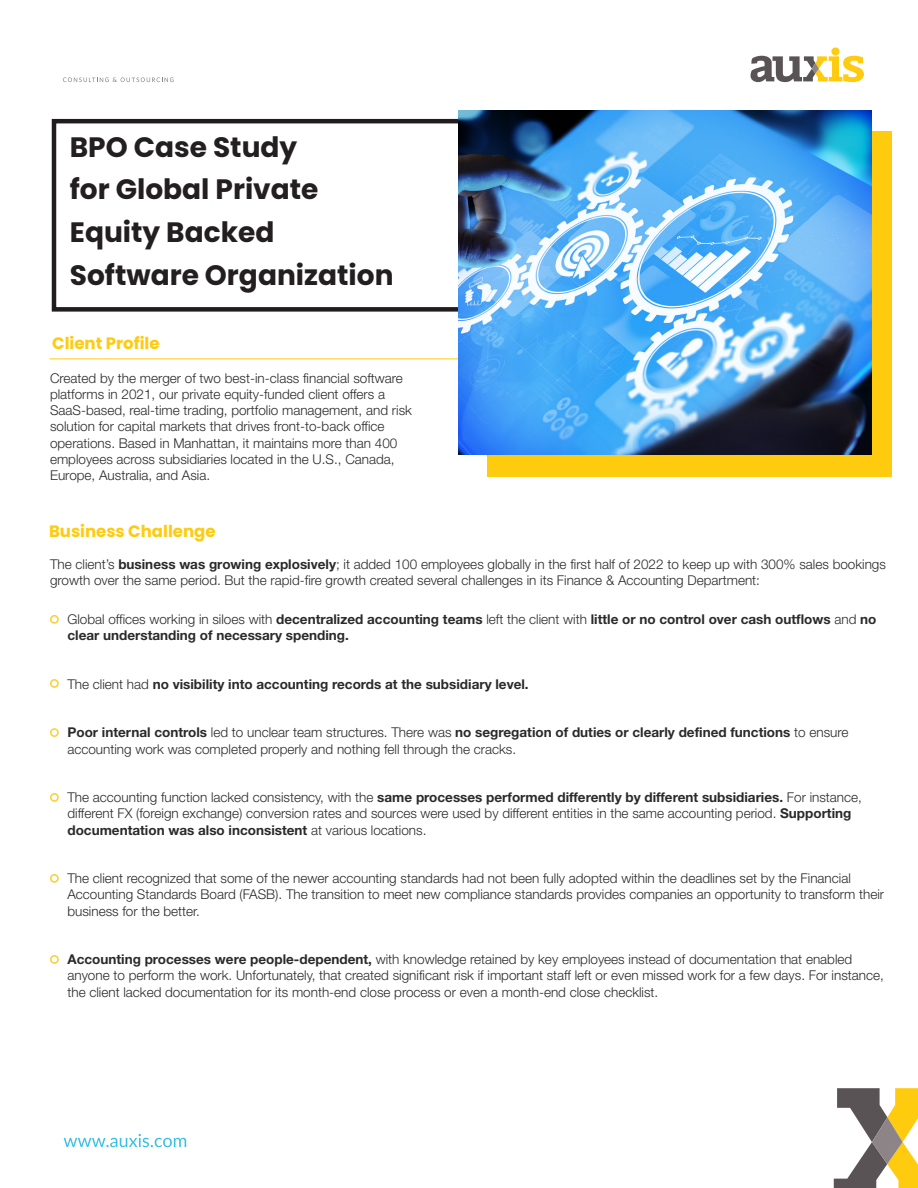
<style>
.page{position:relative;width:918px;height:1188px;background:#fff}
.page>*{position:absolute;margin:0;border:0;box-sizing:border-box;transform-origin:0 0}
.t1{font:700 28.05px/42.8px "Poppins";color:#231f20}
.t2{font:700 16.5px "Poppins";color:#fecb0e}
.t3{font:300 13.5px/16.2px "Helvetica Neue";color:#292a29}
.t4{font:700 13.5px/16.2px "Helvetica Neue";color:#292a29}
.s1{font-weight:700}
.s2{font-weight:300}
</style>
<div class="page">
<hr style="left:50px;top:359px;width:460px;height:1px;background:#fecb0e">
<div style="left:487px;top:132px;width:405px;height:345px;background:#fecb0e"></div>
<div style="left:52px;top:119px;width:710px;height:193px;border:4px solid #211d1e"></div>
<svg style="left:63px;top:77px;width:111px;height:5px"></svg>
<div style="left:831px;top:47px;width:9px;height:8px;background:#fecb0e;border-radius:50%"></div>
<svg style="left:751px;top:56px;width:113px;height:26px"></svg>
<svg style="left:64px;top:1134px;width:122px;height:13px"></svg>
<svg style="left:834px;top:1088px;width:84px;height:100px"></svg>
<svg style="left:50px;top:615px;width:9px;height:9px"></svg>
<svg style="left:50px;top:679px;width:9px;height:9px"></svg>
<svg style="left:50px;top:728px;width:9px;height:9px"></svg>
<svg style="left:50px;top:793px;width:9px;height:9px"></svg>
<svg style="left:50px;top:874px;width:9px;height:9px"></svg>
<svg style="left:50px;top:955px;width:9px;height:9px"></svg>
<img style="left:459px;top:111px;width:413px;height:344px">
<h1 class="t1" style="left:70px;top:126px;width:325px">BPO Case Study<br>for Global Private<br>Equity Backed<br>Software Organization</h1>
<p class="t2" style="left:52px;top:334px;width:109px">Client Profile</p>
<p class="t3" style="left:50px;top:370px;width:363px">Created by the merger of two best-in-class financial software platforms in 2021, our private equity-funded client offers a SaaS-based, real-time trading, portfolio management, and risk solution for capital markets that drives front-to-back office operations. Based in Manhattan, it maintains more than 400 employees across subsidiaries located in the U.S., Canada, Europe, Australia, and Asia.</p>
<p class="t2" style="left:49px;top:521px;width:168px">Business Challenge</p>
<p class="t3" style="left:50px;top:556px;width:837px">The client’s <span class="s1">business was growing explosively</span>; it added 100 employees globally in the first half of 2022 to keep up with 300% sales bookings growth over the same period. But the rapid-fire growth created several challenges in its Finance &amp; Accounting Department:</p>
<p class="t4" style="left:67px;top:611px;width:810px"><span class="s2">Global offices working in siloes with</span> decentralized accounting teams <span class="s2">left the client with</span> little or no control over cash outflows <span class="s2">and</span> no clear understanding of necessary spending.</p>
<p class="t4" style="left:67px;top:676px;width:463px"><span class="s2">The client had</span> no visibility into accounting records at the subsidiary level.</p>
<p class="t3" style="left:67px;top:724px;width:783px"><span class="s1">Poor internal controls</span> led to unclear team structures. There was <span class="s1">no segregation of duties or clearly defined functions</span> to ensure accounting work was completed properly and nothing fell through the cracks.</p>
<p class="t3" style="left:67px;top:789px;width:796px">The accounting function lacked consistency, with the <span class="s1">same processes performed differently by different subsidiaries.</span> For instance, different FX (foreign exchange) conversion rates and sources were used by different entities in the same accounting period. <span class="s1">Supporting documentation was also inconsistent</span> at various locations.</p>
<p class="t3" style="left:67px;top:870px;width:818px">The client recognized that some of the newer accounting standards had not been fully adopted within the deadlines set by the Financial<br>Accounting Standards Board (FASB). The transition to meet new compliance standards provides companies an opportunity to transform their business for the better.</p>
<p class="t3" style="left:67px;top:951px;width:818px"><span class="s1">Accounting processes were people-dependent,</span> with knowledge retained by key employees instead of documentation that enabled anyone to perform the work. Unfortunately, that created significant risk if important staff left or even missed work for a few days. For instance, the client lacked documentation for its month-end close process or even a month-end close checklist.</p>
</div>
